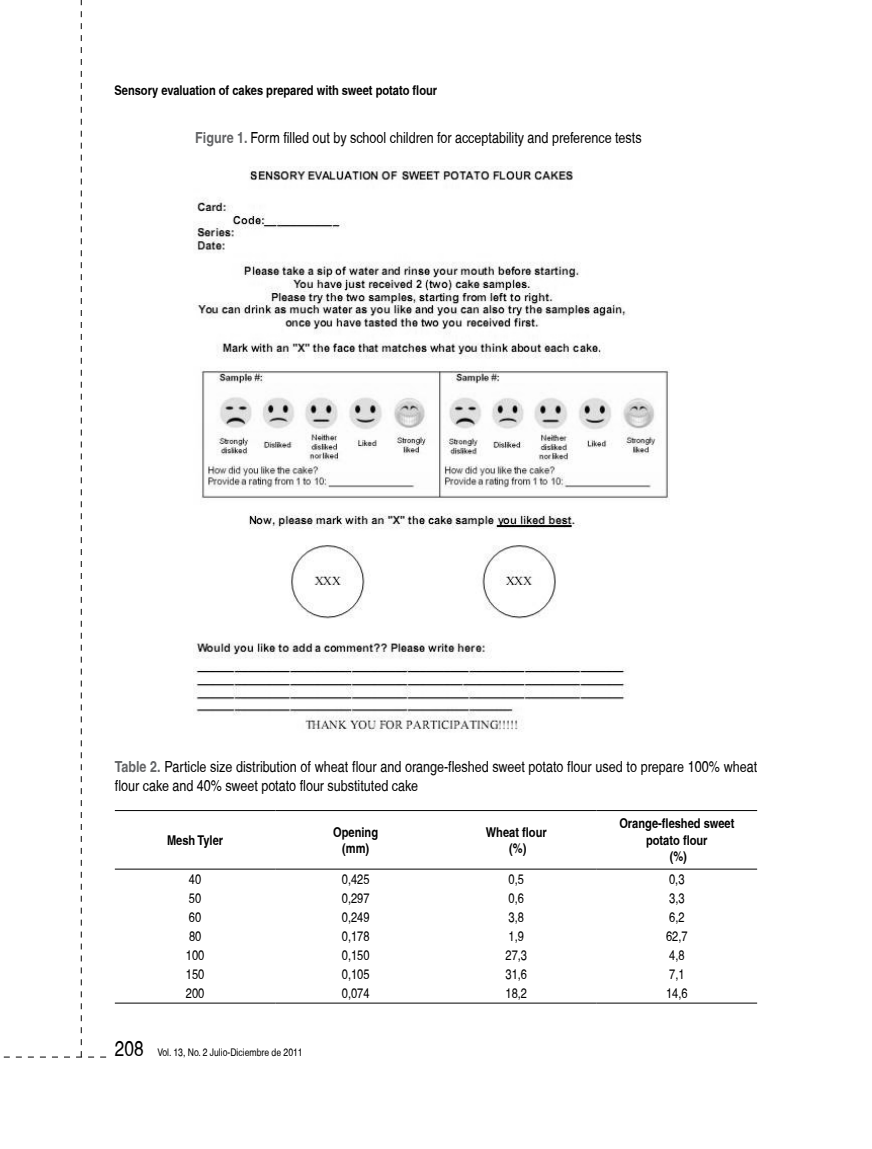
<style>
.page{position:relative;width:872px;height:1149px;background:#fff}
.page>*{position:absolute;margin:0;border:0;box-sizing:border-box;transform-origin:0 0}
.t1{font:condensed 15.3px/19.5px "Helvetica";color:#000}
.t2{font:700 condensed 13.5px/16.5px "Helvetica";color:#000;text-align:center}
.t3{font:condensed 13.5px "Helvetica";color:#000}
.t4{font:condensed 10.5px "Helvetica";color:#000}
.s1{font-weight:700;color:#636466}
.s2{font-size:21px}
</style>
<div class="page">
<hr style="left:115px;top:1002px;width:160px;height:1px;background:#000">
<hr style="left:275px;top:1002px;width:161px;height:1px;background:#000">
<hr style="left:436px;top:1002px;width:160px;height:1px;background:#000">
<hr style="left:596px;top:1002px;width:161px;height:1px;background:#000">
<hr style="left:115px;top:809px;width:160px;height:1px;background:#000">
<hr style="left:275px;top:809px;width:161px;height:1px;background:#000">
<hr style="left:436px;top:809px;width:160px;height:1px;background:#000">
<hr style="left:596px;top:809px;width:161px;height:1px;background:#000">
<hr style="left:115px;top:868px;width:160px;height:1px;background:#000">
<hr style="left:275px;top:868px;width:161px;height:1px;background:#000">
<hr style="left:436px;top:868px;width:160px;height:1px;background:#000">
<hr style="left:596px;top:868px;width:161px;height:1px;background:#000">
<img style="left:193px;top:166px;width:476px;height:565px">
<svg style="left:3px;top:0;width:103px;height:1057px"></svg>
<p class="t2" style="left:114px;top:81px;width:324px">Sensory evaluation of cakes prepared with sweet potato flour</p>
<p class="t1" style="left:195px;top:128px;width:448px"><span class="s1">Figure 1.</span> Form filled out by school children for acceptability and preference tests</p>
<p class="t1" style="left:115px;top:756px;width:644px"><span class="s1">Table 2.</span> Particle size distribution of wheat flour and orange-fleshed sweet potato flour used to prepare 100% wheat flour cake and 40% sweet potato flour substituted cake</p>
<p class="t2" style="left:167px;top:831px;width:58px">Mesh Tyler</p>
<p class="t2" style="left:333px;top:823px;width:46px">Opening (mm)</p>
<p class="t2" style="left:486px;top:823px;width:62px">Wheat flour (%)</p>
<p class="t2" style="left:619px;top:814px;width:117px">Orange-fleshed sweet potato flour<br>(%)</p>
<p class="t3" style="left:189px;top:871px;width:14px">40</p>
<p class="t3" style="left:342px;top:871px;width:29px">0,425</p>
<p class="t3" style="left:508px;top:871px;width:17px">0,5</p>
<p class="t3" style="left:669px;top:871px;width:17px">0,3</p>
<p class="t3" style="left:189px;top:889px;width:14px">50</p>
<p class="t3" style="left:342px;top:889px;width:29px">0,297</p>
<p class="t3" style="left:508px;top:889px;width:17px">0,6</p>
<p class="t3" style="left:669px;top:889px;width:17px">3,3</p>
<p class="t3" style="left:189px;top:909px;width:14px">60</p>
<p class="t3" style="left:342px;top:909px;width:29px">0,249</p>
<p class="t3" style="left:508px;top:909px;width:17px">3,8</p>
<p class="t3" style="left:669px;top:909px;width:17px">6,2</p>
<p class="t3" style="left:189px;top:928px;width:14px">80</p>
<p class="t3" style="left:342px;top:928px;width:29px">0,178</p>
<p class="t3" style="left:508px;top:928px;width:17px">1,9</p>
<p class="t3" style="left:666px;top:928px;width:23px">62,7</p>
<p class="t3" style="left:186px;top:947px;width:20px">100</p>
<p class="t3" style="left:342px;top:947px;width:29px">0,150</p>
<p class="t3" style="left:505px;top:947px;width:23px">27,3</p>
<p class="t3" style="left:669px;top:947px;width:17px">4,8</p>
<p class="t3" style="left:186px;top:966px;width:20px">150</p>
<p class="t3" style="left:342px;top:966px;width:29px">0,105</p>
<p class="t3" style="left:505px;top:966px;width:23px">31,6</p>
<p class="t3" style="left:669px;top:966px;width:17px">7,1</p>
<p class="t3" style="left:186px;top:985px;width:20px">200</p>
<p class="t3" style="left:342px;top:985px;width:29px">0,074</p>
<p class="t3" style="left:505px;top:985px;width:23px">18,2</p>
<p class="t3" style="left:666px;top:985px;width:23px">14,6</p>
<p class="t4" style="left:115px;top:1046px;width:189px"><span class="s2">208</span> Vol. 13, No. 2 Julio-Diciembre de 2011</p>
</div>
